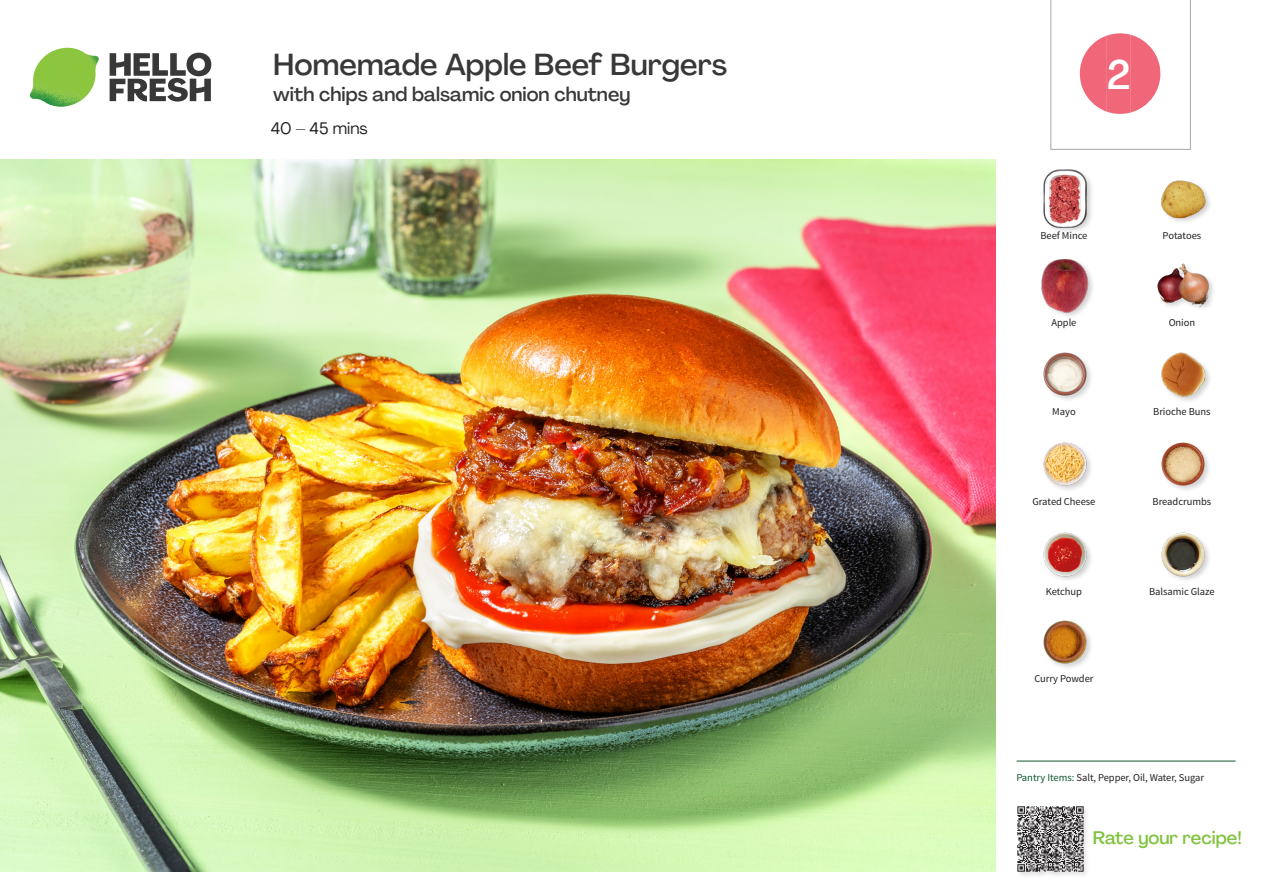
<style>
.page{position:relative;width:1263px;height:893px;background:#fff}
.page>*{position:absolute;margin:0;border:0;box-sizing:border-box;transform-origin:0 0}
._24_Recipe_Nr_Bag{font:500 40.5px "Agrandir";color:#fff}
._15_Titel_UK{font:500 30px "Agrandir";color:#383839}
._15_Titel_UK-2{font:500 19.5px "Agrandir";color:#383839}
.t1{font:500 18px "Agrandir";color:#81c340}
._02_Box_Type{font:16.5px "Agrandir";color:#231f20}
._18_FRONT_ingredients_UK{font:10.5px "Source Sans Pro";letter-spacing:-.005em;color:#231f20}
.t2{font:10.5px "Source Sans Variable";letter-spacing:-.005em;color:#231f20}
.s1{font-family:"Source Sans Pro";color:#0e572c}
</style>
<div class="page">
<svg style="left:110px;top:53px;width:101px;height:49px"></svg>
<img style="left:30px;top:48px;width:69px;height:59px">
<img style="left:0;top:159px;width:995px;height:713px">
<hr style="left:1016px;top:761px;width:219px;height:1px;background:#0e572c">
<div style="left:1016px;top:805px;width:74px;height:74px;background:#f9f9f9"></div>
<img style="left:1017px;top:806px;width:69px;height:69px">
<img style="left:1161px;top:180px;width:49px;height:42px">
<div style="left:1043px;top:168px;width:51px;height:66px;background:#231f20;opacity:.2"></div>
<img style="left:1043px;top:170px;width:51px;height:57px">
<div style="left:1156px;top:263px;width:60px;height:50px;background:#231f20;opacity:.2"></div>
<img style="left:1156px;top:263px;width:56px;height:50px">
<div style="left:1040px;top:258px;width:55px;height:62px;background:#231f20;opacity:.2"></div>
<img style="left:1040px;top:258px;width:54px;height:56px">
<img style="left:1161px;top:352px;width:49px;height:49px">
<img style="left:1043px;top:352px;width:48px;height:48px">
<img style="left:1161px;top:442px;width:48px;height:48px">
<img style="left:1043px;top:442px;width:48px;height:48px">
<img style="left:1161px;top:532px;width:48px;height:48px">
<img style="left:1043px;top:532px;width:48px;height:48px">
<img style="left:1043px;top:620px;width:48px;height:48px">
<svg style="left:1050px;top:0;width:141px;height:150px"></svg>
<p class="_15_Titel_UK" style="left:273px;top:46px;width:455px">Homemade Apple Beef Burgers</p>
<p class="_15_Titel_UK-2" style="left:273px;top:82px;width:359px">with chips and balsamic onion chutney</p>
<p class="_02_Box_Type" style="left:271px;top:118px;width:98px">40 – 45 mins</p>
<p class="_24_Recipe_Nr_Bag" style="left:1107px;top:50px;width:25px">2</p>
<p class="_18_FRONT_ingredients_UK" style="left:1040px;top:229px;width:48px">Beef Mince</p>
<p class="_18_FRONT_ingredients_UK" style="left:1162px;top:229px;width:40px">Potatoes</p>
<p class="_18_FRONT_ingredients_UK" style="left:1051px;top:316px;width:27px">Apple</p>
<p class="_18_FRONT_ingredients_UK" style="left:1169px;top:316px;width:28px">Onion</p>
<p class="_18_FRONT_ingredients_UK" style="left:1052px;top:405px;width:25px">Mayo</p>
<p class="_18_FRONT_ingredients_UK" style="left:1153px;top:405px;width:59px">Brioche Buns</p>
<p class="_18_FRONT_ingredients_UK" style="left:1032px;top:495px;width:64px">Grated Cheese</p>
<p class="_18_FRONT_ingredients_UK" style="left:1153px;top:495px;width:60px">Breadcrumbs</p>
<p class="_18_FRONT_ingredients_UK" style="left:1046px;top:585px;width:38px">Ketchup</p>
<p class="_18_FRONT_ingredients_UK" style="left:1149px;top:585px;width:67px">Balsamic Glaze</p>
<p class="_18_FRONT_ingredients_UK" style="left:1034px;top:672px;width:61px">Curry Powder</p>
<p class="t2" style="left:1016px;top:771px;width:189px"><span class="s1">Pantry Items:</span> Salt, Pepper, Oil, Water, Sugar</p>
<h3 class="t1" style="left:1093px;top:827px;width:150px">Rate your recipe!</h3>
</div>
